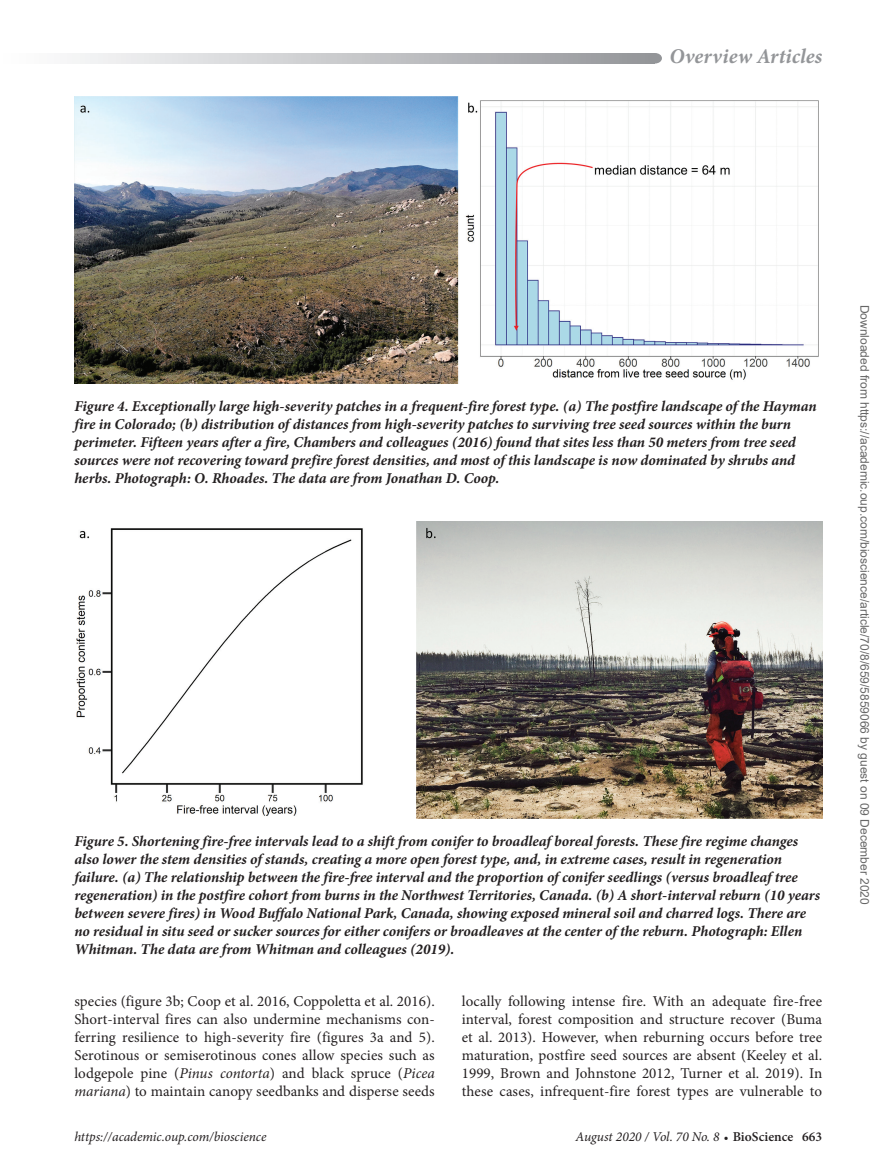
<style>
.page{position:relative;width:894px;height:1174px;background:#fff}
.page>*{position:absolute;margin:0;border:0;box-sizing:border-box;transform-origin:0 0}
.t1{font:italic 700 21px "Minion Pro";letter-spacing:.005em;color:#939598}
.FigCaption{font:italic 700 15px/18px "Minion Pro";letter-spacing:-.005em;color:#231f20}
.Para{font:15px/18px "Minion Pro";letter-spacing:.005em;color:#231f20;text-align:justify}
.t2{font:italic 13.5px "Minion Pro";letter-spacing:-.005em;color:#231f20}
.t3{font:12px "Arial";color:#666}
.s1{font-style:italic}
.s2{font-weight:600;font-style:normal;font-size:12px}
.s3{font-weight:600;font-style:normal}
</style>
<div class="page">
<svg style="left:72px;top:53px;width:580px;height:11px;background:#c5c6c9"></svg>
<div style="left:648px;top:53px;width:13px;height:11px;background:#939598;border-radius:50%"></div>
<img style="left:74px;top:96px;width:745px;height:288px">
<img style="left:76px;top:522px;width:745px;height:296px">
<h1 class="t1" style="left:669px;top:41px;width:154px">Overview Articles</h1>
<p class="FigCaption" style="left:74px;top:397px;width:743px">Figure 4. Exceptionally large high-severity patches in a frequent-fire forest type. (a) The postfire landscape of the Hayman fire in Colorado; (b) distribution of distances from high-severity patches to surviving tree seed sources within the burn perimeter. Fifteen years after a fire, Chambers and colleagues (2016) found that sites less than 50 meters from tree seed sources were not recovering toward prefire forest densities, and most of this landscape is now dominated by shrubs and herbs. Photograph: O. Rhoades. The data are from Jonathan D. Coop.</p>
<p class="FigCaption" style="left:74px;top:832px;width:746px">Figure 5. Shortening fire-free intervals lead to a shift from conifer to broadleaf boreal forests. These fire regime changes also lower the stem densities of stands, creating a more open forest type, and, in extreme cases, result in regeneration failure. (a) The relationship between the fire-free interval and the proportion of conifer seedlings (versus broadleaf tree regeneration) in the postfire cohort from burns in the Northwest Territories, Canada. (b) A short-interval reburn (10 years between severe fires) in Wood Buffalo National Park, Canada, showing exposed mineral soil and charred logs. There are no residual in situ seed or sucker sources for either conifers or broadleaves at the center of the reburn. Photograph: Ellen Whitman. The data are from Whitman and colleagues (2019).</p>
<p class="Para" style="left:74px;top:992px;width:362px">species (figure 3b; Coop et al. 2016, Coppoletta et al. 2016).<br>Short-interval fires can also undermine mechanisms con&shy;ferring resilience to high-severity fire (figures 3a and 5).<br>Serotinous or semiserotinous cones allow species such as lodgepole pine (<span class="s1">Pinus contorta</span>) and black spruce (<span class="s1">Picea mariana</span>) to maintain canopy seedbanks and disperse seeds</p>
<p class="Para" style="left:461px;top:992px;width:362px">locally following intense fire. With an adequate fire-free interval, forest composition and structure recover (Buma et al. 2013). However, when reburning occurs before tree maturation, postfire seed sources are absent (Keeley et al.<br>1999, Brown and Johnstone 2012, Turner et al. 2019). In these cases, infrequent-fire forest types are vulnerable to</p>
<p class="t2" style="left:74px;top:1127px;width:193px">https://academic.oup.com/bioscience</p>
<p class="t2" style="left:575px;top:1127px;width:248px">August 2020 / Vol. 70 No. 8 <span class="s2">•</span> <span class="s3">BioScience 663</span></p>
<p class="t3" style="left:868px;top:304px;width:602px;rotate:90deg">Downloaded from https://academic.oup.com/bioscience/article/70/8/659/5859066 by guest on 09 December 2020</p>
</div>
